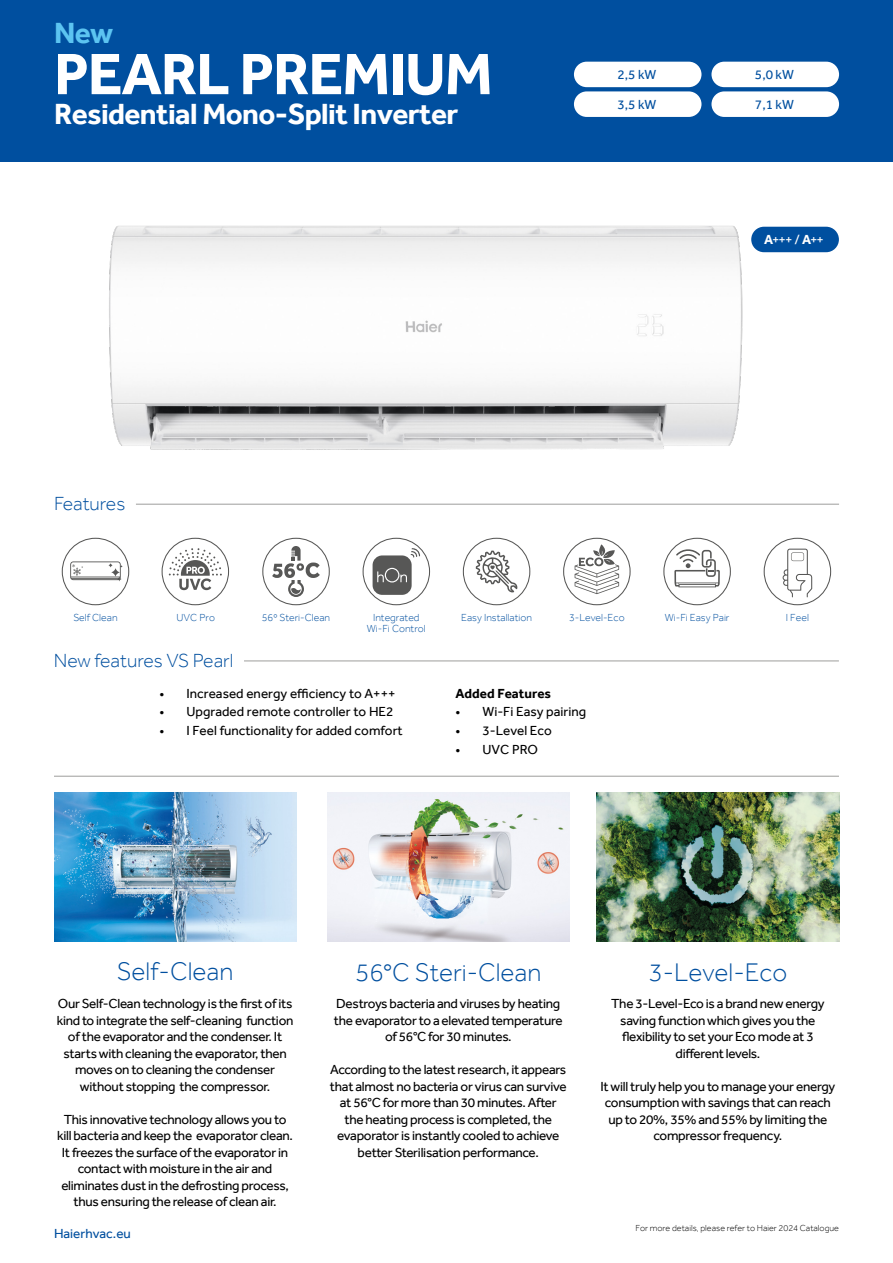
<style>
.page{position:relative;width:893px;height:1263px;background:#fff}
.page>*{position:absolute;margin:0;border:0;box-sizing:border-box;transform-origin:0 0}
.t1{font:700 60.15px "Effra";letter-spacing:-.02em;color:#fff}
.t2{font:700 30px "Effra";letter-spacing:-.02em;color:#fff}
.t3{font:700 30px "Effra";color:#5cc4f1}
.t4{font:300 26.25px "Effra";color:#004f9f}
.t5{font:300 19.5px "Effra";color:#004f9f}
.t6{font:13.5px/16.5px "Effra";letter-spacing:-.02em;color:#000;text-align:center}
.t7{font:13.5px "Effra";color:#000}
.t8{font:13.5px "Effra";color:#004f9f}
.t9{font:700 13.5px "Effra";color:#000}
.t10{font:13.5px "Effra";color:#fff}
.t11{font:300 10.5px/10.5px "Effra";color:#004f9f;text-align:center}
.t12{font:300 9px "Effra";color:#000}
.s1{font-weight:700}
</style>
<div class="page">
<div style="left:0;top:0;width:893px;height:162px;background:#004f9f"></div>
<hr style="left:54px;top:776px;width:785px;height:1px;background:#9d9d9c">
<div style="left:711px;top:62px;width:128px;height:25px;background:#fff;border-radius:13px"></div>
<div style="left:711px;top:91px;width:128px;height:26px;background:#fff;border-radius:13px"></div>
<div style="left:574px;top:62px;width:127px;height:25px;background:#fff;border-radius:13px"></div>
<div style="left:574px;top:91px;width:127px;height:26px;background:#fff;border-radius:13px"></div>
<svg style="left:62px;top:538px;width:67px;height:67px"></svg>
<svg style="left:162px;top:538px;width:67px;height:67px"></svg>
<svg style="left:262px;top:538px;width:68px;height:67px"></svg>
<svg style="left:363px;top:538px;width:67px;height:67px"></svg>
<svg style="left:563px;top:538px;width:68px;height:67px"></svg>
<svg style="left:663px;top:538px;width:68px;height:67px"></svg>
<svg style="left:764px;top:538px;width:67px;height:67px"></svg>
<svg style="left:463px;top:538px;width:67px;height:67px"></svg>
<img style="left:327px;top:793px;width:242px;height:148px">
<img style="left:597px;top:793px;width:242px;height:148px">
<img style="left:109px;top:225px;width:647px;height:225px">
<div style="left:751px;top:227px;width:88px;height:25px;background:#004f9f;border-radius:13px"></div>
<img style="left:54px;top:793px;width:242px;height:148px">
<hr style="left:136px;top:504px;width:703px;height:1px;background:#9d9d9c">
<hr style="left:244px;top:660px;width:595px;height:1px;background:#9d9d9c">
<h2 class="t3" style="left:54px;top:16px;width:61px">New</h2>
<h1 class="t1" style="left:54px;top:38px;width:440px">PEARL PREMIUM</h1>
<h2 class="t2" style="left:54px;top:96px;width:406px">Residential Mono-Split Inverter</h2>
<h3 class="t5" style="left:54px;top:492px;width:73px">Features</h3>
<p class="t8" style="left:617px;top:66px;width:41px">2,5 kW</p>
<p class="t8" style="left:617px;top:96px;width:41px">3,5 kW</p>
<p class="t8" style="left:755px;top:66px;width:41px">5,0 kW</p>
<p class="t8" style="left:755px;top:96px;width:41px">7,1 kW</p>
<p class="t10" style="left:764px;top:231px;width:61px"><span class="s1">A</span>+++ / <span class="s1">A</span>++</p>
<p class="t11" style="left:73px;top:612px;width:46px">Self Clean</p>
<p class="t11" style="left:177px;top:612px;width:40px">UVC Pro</p>
<p class="t11" style="left:262px;top:612px;width:70px">56º Steri-Clean</p>
<p class="t11" style="left:367px;top:612px;width:60px">Integrated<br>Wi-Fi Control</p>
<p class="t11" style="left:461px;top:612px;width:72px">Easy Installation</p>
<p class="t11" style="left:569px;top:612px;width:57px">3-Level-Eco</p>
<p class="t11" style="left:665px;top:612px;width:66px">Wi-Fi Easy Pair</p>
<p class="t11" style="left:786px;top:612px;width:25px">I Feel</p>
<h3 class="t5" style="left:54px;top:649px;width:181px">New features VS Pearl</h3>
<p class="t7" style="left:159px;top:685px;width:237px">• Increased energy efficiency to A+++</p>
<p class="t7" style="left:159px;top:704px;width:236px">• Upgraded remote controller to HE2</p>
<p class="t7" style="left:159px;top:723px;width:245px">• I Feel functionality for added comfort</p>
<p class="t9" style="left:455px;top:685px;width:97px">Added Features</p>
<p class="t7" style="left:455px;top:704px;width:132px">• Wi-Fi Easy pairing</p>
<p class="t7" style="left:455px;top:723px;width:98px">• 3-Level Eco</p>
<p class="t6" style="left:455px;top:741px;width:84px">• UVC PRO</p>
<h3 class="t4" style="left:117px;top:956px;width:118px">Self-Clean</h3>
<h3 class="t4" style="left:355px;top:956px;width:188px">56°C Steri-Clean</h3>
<h3 class="t4" style="left:648px;top:956px;width:140px">3-Level-Eco</h3>
<p class="t6" style="left:334px;top:995px;width:230px">Destroys bacteria and viruses by heating the evaporator to a elevated temperature of 56°C for 30 minutes.</p>
<p class="t6" style="left:330px;top:1061px;width:238px">According to the latest research, it appears that almost no bacteria or virus can survive at 56°C for more than 30 minutes. After the heating process is completed, the evaporator is instantly cooled to achieve better Sterilisation performance.</p>
<p class="t6" style="left:57px;top:995px;width:238px">Our Self-Clean technology is the first of its kind to integrate the self-cleaning function of the evaporator and the condenser. It starts with cleaning the evaporator, then moves on to cleaning the condenser without stopping the compressor.</p>
<p class="t6" style="left:57px;top:1111px;width:237px">This innovative technology allows you to kill bacteria and keep the evaporator clean.<br>It freezes the surface of the evaporator in contact with moisture in the air and eliminates dust in the defrosting process, thus ensuring the release of clean air.</p>
<p class="t6" style="left:611px;top:995px;width:215px">The 3-Level-Eco is a brand new energy saving function which gives you the flexibility to set your Eco mode at 3 different levels.</p>
<p class="t6" style="left:600px;top:1078px;width:236px">It will truly help you to manage your energy consumption with savings that can reach up to 20%, 35% and 55% by limiting the compressor frequency.</p>
<p class="t8" style="left:54px;top:1225px;width:78px">Haierhvac.eu</p>
<p class="t12" style="left:635px;top:1222px;width:205px">For more details, please refer to Haier 2024 Catalogue</p>
</div>
